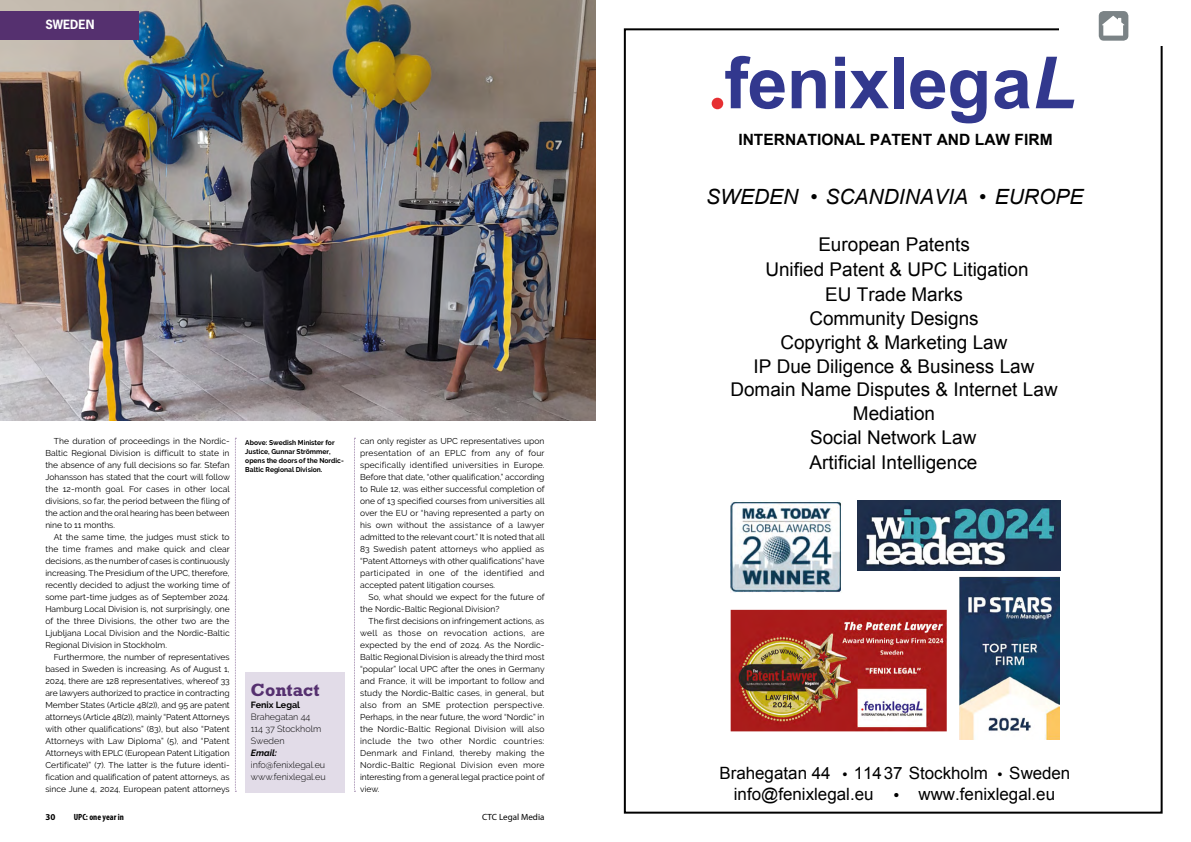
<style>
.page{position:relative;width:1191px;height:842px;background:#fff}
.page>*{position:absolute;margin:0;border:0;box-sizing:border-box;transform-origin:0 0}
.t1{font:700 72px "Arial";letter-spacing:-.01em;color:#32388e}
.t2{font:italic 21px "Arial";color:#000}
.t3{font:19px "Arial";color:#000}
.t4{font:18.9px/24px "Arial";color:#000;text-align:center}
.t5{font:700 18px "Rockwell Std";color:#55306f}
.t6{font:17px "Arial";color:#000}
.t7{font:700 15.6px "Arial";color:#000}
.t8{font:700 12px "News Gothic Std";color:#fff}
.t9{font:300 9px/12px "Raleway";color:#000}
.t10{font:700 condensed 9px "Myriad Pro";color:#000}
.t11{font:9px "Myriad Pro";color:#000}
.t12{font:700 9px "Raleway";color:#000}
.t13{font:italic 700 9px "Raleway";color:#000}
.t14{font:700 9px "Myriad Pro";color:#000}
.t15{font:8.5px/12px "Raleway";color:#000;text-align:justify}
.t16{font:700 7px/9px "Raleway";color:#000;scale:.96 1}
.s1{font-family:"Times New Roman";font-style:italic;color:#e62f32}
.s2{font-style:italic}
</style>
<div class="page">
<img style="left:730px;top:501px;width:111px;height:91px">
<img style="left:959px;top:576px;width:100px;height:163px">
<img style="left:857px;top:500px;width:203px;height:71px">
<img style="left:730px;top:610px;width:216px;height:121px">
<img style="left:0;top:0;width:595px;height:420px">
<svg style="left:354px;top:438px;width:1px;height:354px"></svg>
<svg style="left:235px;top:438px;width:1px;height:354px"></svg>
<div style="left:245px;top:672px;width:99px;height:120px;background:#e2dce8"></div>
<div style="left:0;top:11px;width:139px;height:29px;background:#55306f"></div>
<svg style="left:1098px;top:11px;width:30px;height:30px"></svg>
<h3 class="t8" style="left:45px;top:17px;width:51px">SWEDEN</h3>
<p class="t15" style="left:45px;top:435px;width:186px;text-indent:9px">The duration of proceedings in the Nordic-Baltic Regional Division is difficult to state in the absence of any full decisions so far. Stefan Johansson has stated that the court will follow the 12-month goal. For cases in other local divisions, so far, the period between the filing of the action and the oral hearing has been between nine to 11 months.</p>
<p class="t15" style="left:45px;top:531px;width:186px;text-indent:8px">At the same time, the judges must stick to the time frames and make quick and clear decisions, as the number of cases is continuously increasing. The Presidium of the UPC, therefore, recently decided to adjust the working time of some part-time judges as of September 2024.<br>Hamburg Local Division is, not surprisingly, one of the three Divisions, the other two are the Ljubljana Local Division and the Nordic-Baltic Regional Division in Stockholm.</p>
<p class="t15" style="left:45px;top:651px;width:186px;text-indent:8px">Furthermore, the number of representatives based in Sweden is increasing. As of August 1, 2024, there are 128 representatives, whereof 33 are lawyers authorized to practice in contracting Member States (Article 48(2)), and 95 are patent attorneys (Article 48(2)), mainly “Patent Attorneys with other qualifications” (83), but also “Patent Attorneys with Law Diploma” (5), and “Patent Attorneys with EPLC (European Patent Litigation Certificate)” (7). The latter is the future identi&shy;fication and qualification of patent attorneys, as since June 4, 2024, European patent attorneys</p>
<p class="t16" style="left:245px;top:438px;width:104px">Above: Swedish Minister for<br>Justice, Gunnar Strömmer, opens the doors of the Nordic-<br>Baltic Regional Division.</p>
<h3 class="t5" style="left:251px;top:679px;width:70px">Contact</h3>
<p class="t12" style="left:251px;top:700px;width:51px">Fenix Legal</p>
<p class="t9" style="left:251px;top:711px;width:72px">Brahegatan 44<br>114 37 Stockholm<br>Sweden</p>
<p class="t13" style="left:251px;top:748px;width:28px">Email:</p>
<p class="t9" style="left:251px;top:759px;width:76px">info@fenixlegal.eu www.fenixlegal.eu</p>
<p class="t15" style="left:360px;top:435px;width:186px">can only register as UPC representatives upon presentation of an EPLC from any of four specifically identified universities in Europe.<br>Before that date, “other qualification,” according to Rule 12, was either successful completion of one of 13 specified courses from universities all over the EU or “having represented a party on his own without the assistance of a lawyer admitted to the relevant court.” It is noted that all 83 Swedish patent attorneys who applied as “Patent Attorneys with other qualifications” have participated in one of the identified and accepted patent litigation courses.</p>
<p class="t15" style="left:360px;top:591px;width:186px;text-indent:8px">So, what should we expect for the future of the Nordic-Baltic Regional Division?</p>
<p class="t15" style="left:360px;top:615px;width:186px;text-indent:8px">The first decisions on infringement actions, as well as those on revocation actions, are expected by the end of 2024. As the Nordic-Baltic Regional Division is already the third most “popular” local UPC after the ones in Germany and France, it will be important to follow and study the Nordic-Baltic cases, in general, but also from an SME protection perspective.<br>Perhaps, in the near future, the word “Nordic” in the Nordic-Baltic Regional Division will also include the two other Nordic countries:<br>Denmark and Finland, thereby making the Nordic-Baltic Regional Division even more interesting from a general legal practice point of view.</p>
<p class="t14" style="left:45px;top:811px;width:11px">30</p>
<p class="t10" style="left:74px;top:811px;width:52px">UPC: one year in</p>
<p class="t11" style="left:482px;top:811px;width:64px">CTC Legal Media</p>
<h1 class="t1" style="left:712px;top:35px;width:365px"><span class="s1">.</span>fenixlega<span class="s2">L</span></h1>
<h3 class="t7" style="left:738px;top:129px;width:316px">INTERNATIONAL PATENT AND LAW FIRM</h3>
<h2 class="t2" style="left:706px;top:183px;width:94px">SWEDEN</h2>
<h2 class="t2" style="left:825px;top:183px;width:144px">SCANDINAVIA</h2>
<h2 class="t2" style="left:994px;top:183px;width:90px">EUROPE</h2>
<h3 class="t4" style="left:818px;top:232px;width:153px">European Patents</h3>
<h3 class="t4" style="left:730px;top:282px;width:329px">EU Trade Marks<br>Community Designs<br>Copyright &amp; Marketing Law<br>IP Due Diligence &amp; Business Law<br>Domain Name Disputes &amp; Internet Law<br>Mediation<br>Social Network Law</h3>
<h3 class="t3" style="left:809px;top:450px;width:169px">Artificial Intelligence</h3>
<h3 class="t4" style="left:765px;top:257px;width:265px">Unified Patent &amp; UPC Litigation</h3>
<h3 class="t6" style="left:719px;top:762px;width:113px">Brahegatan 44</h3>
<h3 class="t6" style="left:853px;top:762px;width:136px">11437 Stockholm</h3>
<h3 class="t6" style="left:1009px;top:762px;width:63px">Sweden</h3>
<h3 class="t6" style="left:734px;top:783px;width:141px">info@fenixlegal.eu</h3>
<h3 class="t6" style="left:918px;top:783px;width:138px">www.fenixlegal.eu</h3>
</div>
